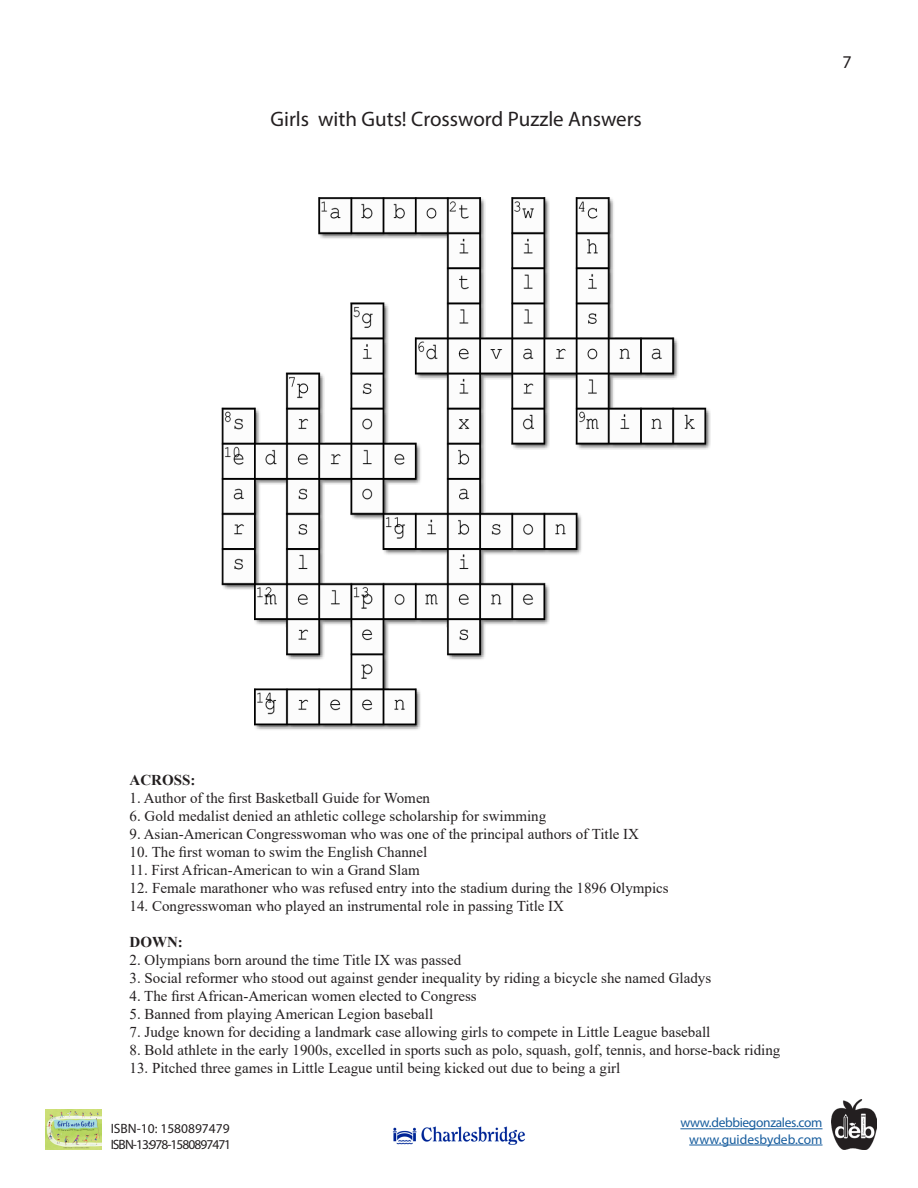
<style>
.page{position:relative;width:918px;height:1188px;background:#fff}
.page>*{position:absolute;margin:0;border:0;box-sizing:border-box;transform-origin:0 0}
.t1{font:21px "Myriad Pro";color:#231f20}
.t2{font:18px "Myriad Pro";color:#231f20}
.t3{font:15px "Times New Roman";color:#231f20}
.t4{font:700 15px "Times New Roman";color:#231f20}
.t5{font:13.5px/16.2px "Myriad Pro";letter-spacing:-.015em;color:#175d9e;text-align:right}
.t6{font:13.5px/16.2px "Myriad Pro";letter-spacing:-.07em;color:#231f20}
</style>
<div class="page">
<img style="left:832px;top:1100px;width:44px;height:50px">
<img style="left:46px;top:1110px;width:55px;height:40px">
<hr style="left:680px;top:1128px;width:143px;height:1px;background:#175d9e">
<hr style="left:689px;top:1145px;width:134px;height:1px;background:#175d9e">
<img style="left:392px;top:1126px;width:133px;height:19px">
<img style="left:221px;top:197px;width:490px;height:533px">
<p class="t1" style="left:271px;top:106px;width:373px">Girls with Guts! Crossword Puzzle Answers</p>
<p class="t2" style="left:842px;top:51px;width:11px">7</p>
<p class="t4" style="left:130px;top:769px;width:67px">ACROSS:</p>
<p class="t3" style="left:130px;top:787px;width:302px">1. Author of the first Basketball Guide for Women</p>
<p class="t3" style="left:130px;top:805px;width:418px">6. Gold medalist denied an athletic college scholarship for swimming</p>
<p class="t3" style="left:130px;top:823px;width:511px">9. Asian-American Congresswoman who was one of the principal authors of Title IX</p>
<p class="t3" style="left:130px;top:841px;width:299px">10. The first woman to swim the English Channel</p>
<p class="t3" style="left:130px;top:859px;width:292px">11. First African-American to win a Grand Slam</p>
<p class="t3" style="left:130px;top:877px;width:541px">12. Female marathoner who was refused entry into the stadium during the 1896 Olympics</p>
<p class="t3" style="left:130px;top:895px;width:436px">14. Congresswoman who played an instrumental role in passing Title IX</p>
<p class="t4" style="left:130px;top:931px;width:55px">DOWN:</p>
<p class="t3" style="left:130px;top:949px;width:333px">2. Olympians born around the time Title IX was passed</p>
<p class="t3" style="left:130px;top:967px;width:583px">3. Social reformer who stood out against gender inequality by riding a bicycle she named Gladys</p>
<p class="t3" style="left:130px;top:985px;width:349px">4. The first African-American women elected to Congress</p>
<p class="t3" style="left:130px;top:1003px;width:305px">5. Banned from playing American Legion baseball</p>
<p class="t3" style="left:130px;top:1021px;width:582px">7. Judge known for deciding a landmark case allowing girls to compete in Little League baseball</p>
<p class="t3" style="left:130px;top:1039px;width:652px">8. Bold athlete in the early 1900s, excelled in sports such as polo, squash, golf, tennis, and horse-back riding</p>
<p class="t3" style="left:130px;top:1057px;width:492px">13. Pitched three games in Little League until being kicked out due to being a girl</p>
<p class="t6" style="left:111px;top:1120px;width:122px">ISBN-10: 1580897479<br>ISBN-13: 978-1580897471</p>
<p class="t5" style="left:680px;top:1115px;width:144px">www.debbiegonzales.com www.guidesbydeb.com</p>
</div>
